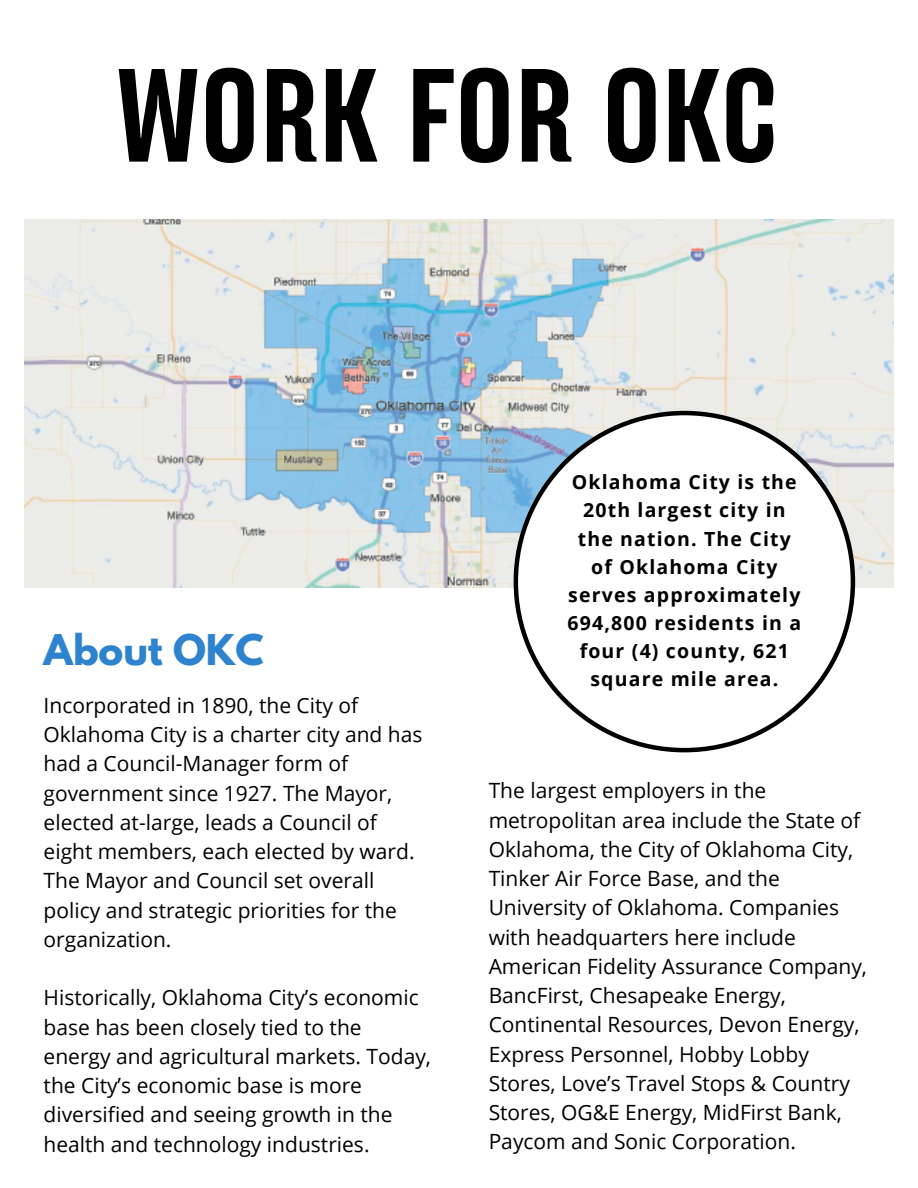
<style>
.page{position:relative;width:918px;height:1188px;background:#fff}
.page>*{position:absolute;margin:0;border:0;box-sizing:border-box;transform-origin:0 0}
.t1{font:700 120.3px "TT Backwards Sans";color:#000}
.t2{font:700 37.5px "League Spartan";color:#2d83ce}
.t3{font:21px/29.2px "Open Sans";color:#000}
.t4{font:700 19.5px/28.2px "Open Sans";letter-spacing:.06em;color:#000;text-align:center}
</style>
<div class="page">
<img style="left:25px;top:219px;width:868px;height:368px">
<svg style="left:514px;top:411px;width:341px;height:341px"></svg>
<p class="t1" style="left:116px;top:53px;width:664px">WORK FOR OKC</p>
<h3 class="t2" style="left:44px;top:631px;width:222px">About OKC</h3>
<h2 class="t3" style="left:44px;top:690px;width:380px">Incorporated in 1890, the City of<br>Oklahoma City is a charter city and has had a Council-Manager form of government since 1927. The Mayor, elected at-large, leads a Council of eight members, each elected by ward.<br>The Mayor and Council set overall policy and strategic priorities for the organization.</h2>
<p class="t3" style="left:44px;top:983px;width:389px">Historically, Oklahoma City’s economic base has been closely tied to the energy and agricultural markets. Today, the City’s economic base is more diversified and seeing growth in the health and technology industries.</p>
<h1 class="t4" style="left:568px;top:468px;width:235px">Oklahoma City is the<br>20th largest city in the nation. The City of Oklahoma City serves approximately<br>694,800 residents in a four (4) county, 621 square mile area.</h1>
<p class="t3" style="left:489px;top:776px;width:380px">The largest employers in the metropolitan area include the State of Oklahoma, the City of Oklahoma City, Tinker Air Force Base, and the University of Oklahoma. Companies with headquarters here include American Fidelity Assurance Company, BancFirst, Chesapeake Energy, Continental Resources, Devon Energy, Express Personnel, Hobby Lobby Stores, Love’s Travel Stops &amp; Country Stores, OG&amp;E Energy, MidFirst Bank, Paycom and Sonic Corporation.</p>
</div>
